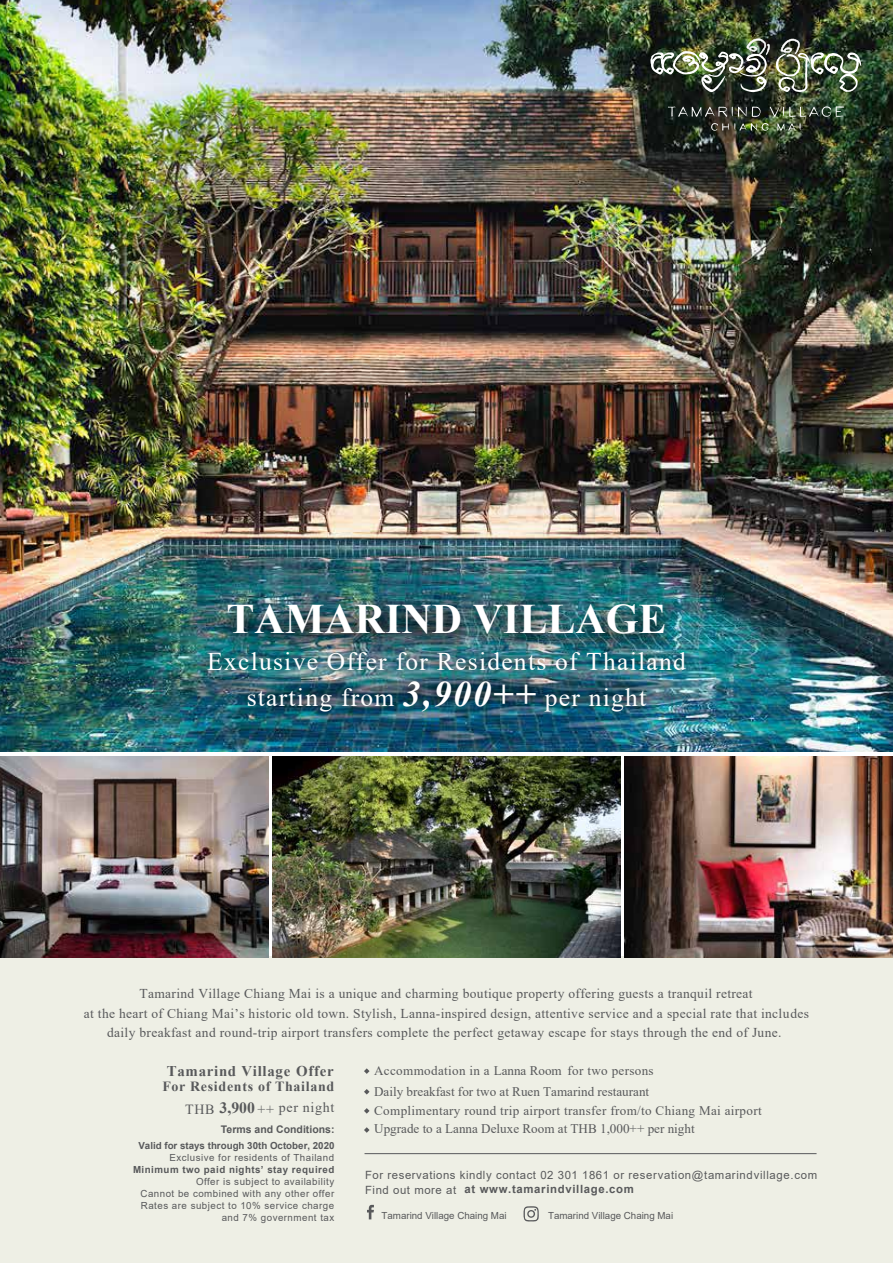
<style>
.page{position:relative;width:893px;height:1263px;background:#fff}
.page>*{position:absolute;margin:0;border:0;box-sizing:border-box;transform-origin:0 0}
.t1{font:700 42px "Times New Roman";color:#fff}
.t2{font:25.5px/36px "Times New Roman";letter-spacing:.05em;color:#fff;text-align:center}
.t3{font:700 14.85px "Times New Roman";letter-spacing:.05em;color:#58595b}
.t4{font:700 13.95px/21px "Times New Roman";letter-spacing:.05em;color:#58595b;text-align:right}
.t5{font:13.5px/19.5px "Times New Roman";letter-spacing:.025em;color:#58595b;text-align:center}
.t6{font:13.05px/18.8px "Times New Roman";letter-spacing:.025em;color:#58595b}
.t7{font:13.05px/20.2px "Times New Roman";color:#58595b}
.t8{font:11.4px/14.5px "Arial";letter-spacing:.05em;color:#58595b}
.t9{font:700 10.5px "Arial";color:#58595b}
.t10{font:9.75px/12px "Arial";letter-spacing:.05em;color:#58595b;text-align:right}
.t11{font:9.75px "Arial";color:#58595b}
.t12{font:700 9.75px "Arial";color:#58595b}
.t13{font:700 9.75px "Arial";letter-spacing:.05em;color:#58595b}
.s1{font-weight:700;font-style:italic;font-size:36px}
.s2{font-weight:700}
.s3{font-weight:400}
.s4{font-size:15.75px}
</style>
<div class="page">
<img style="left:0;top:0;width:893px;height:751px">
<div style="left:0;top:957px;width:893px;height:306px;background:#eeefe5"></div>
<svg style="left:364px;top:1068px;width:6px;height:6px"></svg>
<svg style="left:364px;top:1089px;width:6px;height:5px"></svg>
<svg style="left:364px;top:1108px;width:6px;height:6px"></svg>
<svg style="left:364px;top:1127px;width:6px;height:6px"></svg>
<hr style="left:364px;top:1153px;width:452px;height:1px;background:#58595b">
<svg style="left:367px;top:1205px;width:7px;height:14px"></svg>
<svg style="left:524px;top:1206px;width:15px;height:15px"></svg>
<img style="left:176px;top:556px;width:546px;height:79px">
<img style="left:625px;top:757px;width:268px;height:201px">
<img style="left:0;top:757px;width:269px;height:201px">
<img style="left:273px;top:760px;width:347px;height:198px">
<img style="left:668px;top:106px;width:176px;height:25px">
<img style="left:650px;top:38px;width:120px;height:54px">
<img style="left:776px;top:39px;width:86px;height:54px">
<img style="left:85px;top:635px;width:723px;height:125px">
<h1 class="t1" style="left:227px;top:588px;width:441px">TAMARIND VILLAGE</h1>
<h2 class="t2" style="left:207px;top:642px;width:480px">Exclusive Offer for Residents of Thailand starting from <span class="s1">3,900++</span> per night</h2>
<p class="t5" style="left:84px;top:984px;width:727px">Tamarind Village Chiang Mai is a unique and charming boutique property offering guests a tranquil retreat<br>at the heart of Chiang Mai’s historic old town. Stylish, Lanna-inspired design, attentive service and a special rate that includes daily breakfast and round-trip airport transfers complete the perfect getaway escape for stays through the end of June.</p>
<p class="t7" style="left:374px;top:1060px;width:281px">Accommodation in a Lanna Room for two persons<br>Daily breakfast for two at Ruen Tamarind restaurant</p>
<p class="t6" style="left:374px;top:1100px;width:389px">Complimentary round trip airport transfer from/to Chiang Mai airport<br>Upgrade to a Lanna Deluxe Room at THB 1,000++ per night</p>
<p class="t8" style="left:365px;top:1167px;width:454px">For reservations kindly contact 02 301 1861 or reservation@tamarindvillage.com<br>Find out more at <span class="s2">at www.tamarindvillage.com</span></p>
<p class="t3" style="left:167px;top:1060px;width:168px">Tamarind Village Offer</p>
<p class="t4" style="left:162px;top:1076px;width:174px">For Residents of Thailand<br><span class="s3">THB</span> <span class="s4">3,900</span> <span class="s3">++ per night</span></p>
<p class="t9" style="left:221px;top:1122px;width:115px">Terms and Conditions:</p>
<p class="t12" style="left:138px;top:1139px;width:198px">Valid for stays through 30th October, 2020</p>
<p class="t10" style="left:170px;top:1152px;width:166px">Exclusive for residents of Thailand</p>
<p class="t13" style="left:133px;top:1163px;width:203px">Minimum two paid nights’ stay required</p>
<p class="t10" style="left:141px;top:1176px;width:195px">Offer is subject to availability<br>Cannot be combined with any other offer Rates are subject to 10% service charge and 7% government tax</p>
<p class="t11" style="left:381px;top:1209px;width:127px">Tamarind Village Chaing Mai</p>
<p class="t11" style="left:548px;top:1208px;width:127px">Tamarind Village Chaing Mai</p>
</div>
